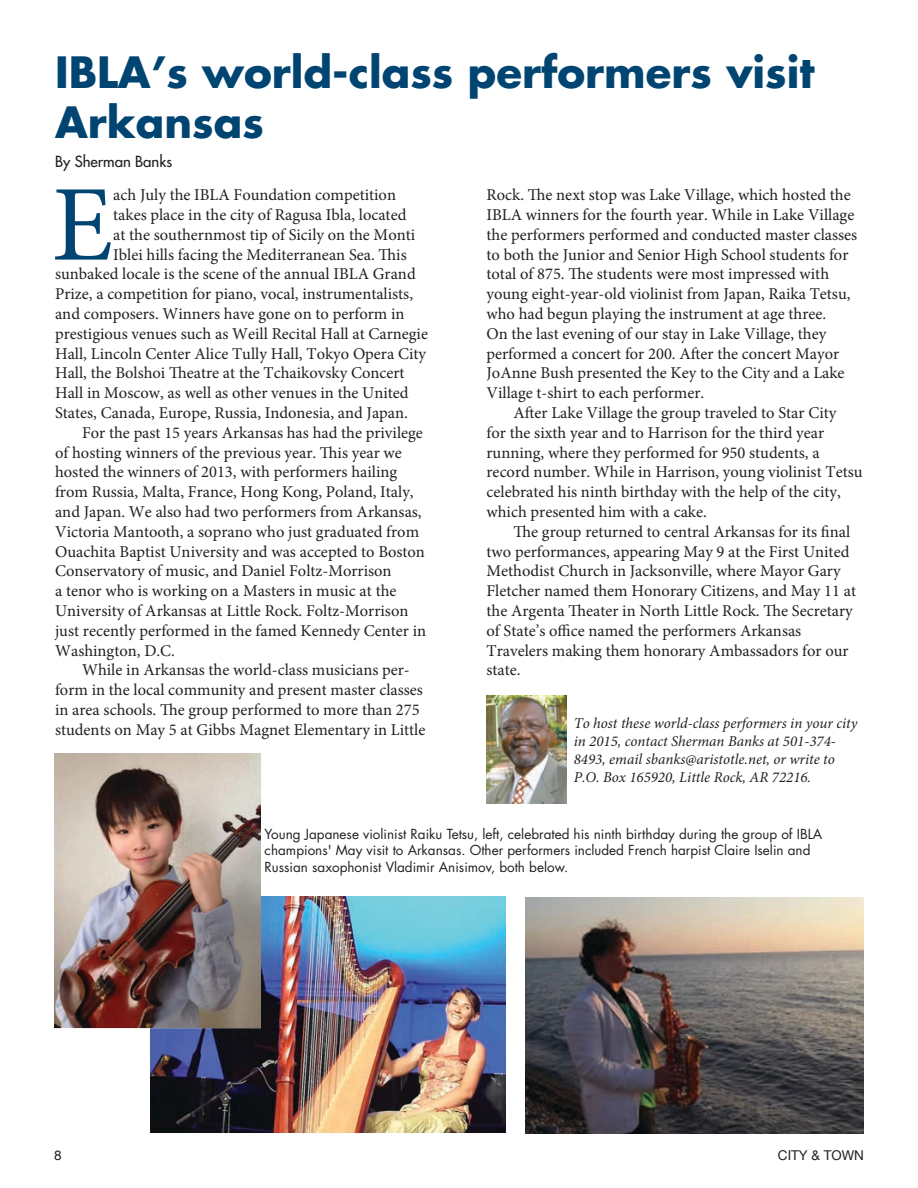
<style>
.page{position:relative;width:918px;height:1188px;background:#fff}
.page>*{position:absolute;margin:0;border:0;box-sizing:border-box;transform-origin:0 0}
.t1{font:107.85px "Minion Pro";color:#004572}
.t2{font:700 42px/50.4px "Futura";color:#004572}
.t3{font:16.5px/19.8px "Minion Pro";color:#231f20}
.t4{font:italic 15px/18px "Minion Pro";color:#231f20}
.t5{font:15px "Futura";color:#231f20}
.t6{font:13.5px/16.2px "Futura";color:#231f20}
.t7{font:13.5px "Helvetica Neue";color:#231f20}
</style>
<div class="page">
<img style="left:486px;top:695px;width:81px;height:108px">
<img style="left:525px;top:897px;width:339px;height:237px">
<img style="left:150px;top:896px;width:355px;height:237px">
<img style="left:55px;top:754px;width:205px;height:275px">
<h2 class="t2" style="left:55px;top:46px;width:761px">IBLA’s world-class performers visit<br>Arkansas</h2>
<p class="t5" style="left:55px;top:152px;width:119px">By Sherman Banks</p>
<h1 class="t1" style="left:52px;top:153px;width:63px">E</h1>
<p class="t3" style="left:113px;top:185px;width:284px">ach July the IBLA Foundation competition</p>
<p class="t3" style="left:487px;top:185px;width:372px">Rock. The next stop was Lake Village, which hosted the IBLA winners for the fourth year. While in Lake Village the performers performed and conducted master classes to both the Junior and Senior High School students for total of 875. The students were most impressed with young eight-year-old violinist from Japan, Raika Tetsu, who had begun playing the instrument at age three.<br>On the last evening of our stay in Lake Village, they performed a concert for 200. After the concert Mayor JoAnne Bush presented the Key to the City and a Lake Village t-shirt to each performer.</p>
<p class="t3" style="left:487px;top:403px;width:378px;text-indent:27px">After Lake Village the group traveled to Star City<br>for the sixth year and to Harrison for the third year running, where they performed for 950 students, a record number. While in Harrison, young violinist Tetsu celebrated his ninth birthday with the help of the city, which presented him with a cake.</p>
<p class="t3" style="left:487px;top:522px;width:371px;text-indent:27px">The group returned to central Arkansas for its final two performances, appearing May 9 at the First United Methodist Church in Jacksonville, where Mayor Gary Fletcher named them Honorary Citizens, and May 11 at the Argenta Theater in North Little Rock. The Secretary of State’s office named the performers Arkansas Travelers making them honorary Ambassadors for our state.</p>
<p class="t3" style="left:113px;top:205px;width:295px">takes place in the city of Ragusa Ibla, located</p>
<p class="t3" style="left:113px;top:225px;width:304px">at the southernmost tip of Sicily on the Monti</p>
<p class="t3" style="left:113px;top:244px;width:295px">Iblei hills facing the Mediterranean Sea. This</p>
<p class="t3" style="left:55px;top:264px;width:362px">sunbaked locale is the scene of the annual IBLA Grand</p>
<p class="t3" style="left:55px;top:284px;width:360px">Prize, a competition for piano, vocal, instrumentalists,</p>
<p class="t3" style="left:55px;top:304px;width:351px">and composers. Winners have gone on to perform in</p>
<p class="t3" style="left:55px;top:324px;width:374px">prestigious venues such as Weill Recital Hall at Carnegie</p>
<p class="t3" style="left:55px;top:343px;width:373px">Hall, Lincoln Center Alice Tully Hall, Tokyo Opera City</p>
<p class="t3" style="left:55px;top:363px;width:351px">Hall, the Bolshoi Theatre at the Tchaikovsky Concert</p>
<p class="t3" style="left:55px;top:383px;width:355px">Hall in Moscow, as well as other venues in the United</p>
<p class="t3" style="left:55px;top:403px;width:354px">States, Canada, Europe, Russia, Indonesia, and Japan.</p>
<p class="t3" style="left:82px;top:423px;width:342px">For the past 15 years Arkansas has had the privilege</p>
<p class="t3" style="left:55px;top:442px;width:348px">of hosting winners of the previous year. This year we</p>
<p class="t3" style="left:55px;top:462px;width:344px">hosted the winners of 2013, with performers hailing</p>
<p class="t3" style="left:55px;top:482px;width:360px">from Russia, Malta, France, Hong Kong, Poland, Italy,</p>
<p class="t3" style="left:55px;top:502px;width:368px">and Japan. We also had two performers from Arkansas,</p>
<p class="t3" style="left:55px;top:522px;width:366px">Victoria Mantooth, a soprano who just graduated from</p>
<p class="t3" style="left:55px;top:541px;width:371px">Ouachita Baptist University and was accepted to Boston</p>
<p class="t3" style="left:55px;top:561px;width:338px">Conservatory of music, and Daniel Foltz-Morrison</p>
<p class="t3" style="left:55px;top:581px;width:343px">a tenor who is working on a Masters in music at the</p>
<p class="t3" style="left:55px;top:601px;width:355px">University of Arkansas at Little Rock. Foltz-Morrison</p>
<p class="t3" style="left:55px;top:621px;width:373px">just recently performed in the famed Kennedy Center in</p>
<p class="t3" style="left:55px;top:640px;width:121px">Washington, D.C.</p>
<p class="t3" style="left:82px;top:660px;width:329px">While in Arkansas the world-class musicians per-</p>
<p class="t3" style="left:55px;top:680px;width:369px">form in the local community and present master classes</p>
<p class="t3" style="left:55px;top:700px;width:366px">in area schools. The group performed to more than 275</p>
<p class="t3" style="left:55px;top:720px;width:372px">students on May 5 at Gibbs Magnet Elementary in Little</p>
<p class="t4" style="left:574px;top:714px;width:285px">To host these world-class performers in your city in 2015, contact Sherman Banks at 501-374- 8493, email sbanks@aristotle.net, or write to P.O. Box 165920, Little Rock, AR 72216.</p>
<p class="t6" style="left:265px;top:826px;width:559px">Young Japanese violinist Raiku Tetsu, left, celebrated his ninth birthday during the group of IBLA champions' May visit to Arkansas. Other performers included French harpist Claire Iselin and<br>Russian saxophonist Vladimir Anisimov, both below.</p>
<p class="t7" style="left:54px;top:1148px;width:9px">8</p>
<p class="t7" style="left:778px;top:1148px;width:88px">CITY &amp; TOWN</p>
</div>
